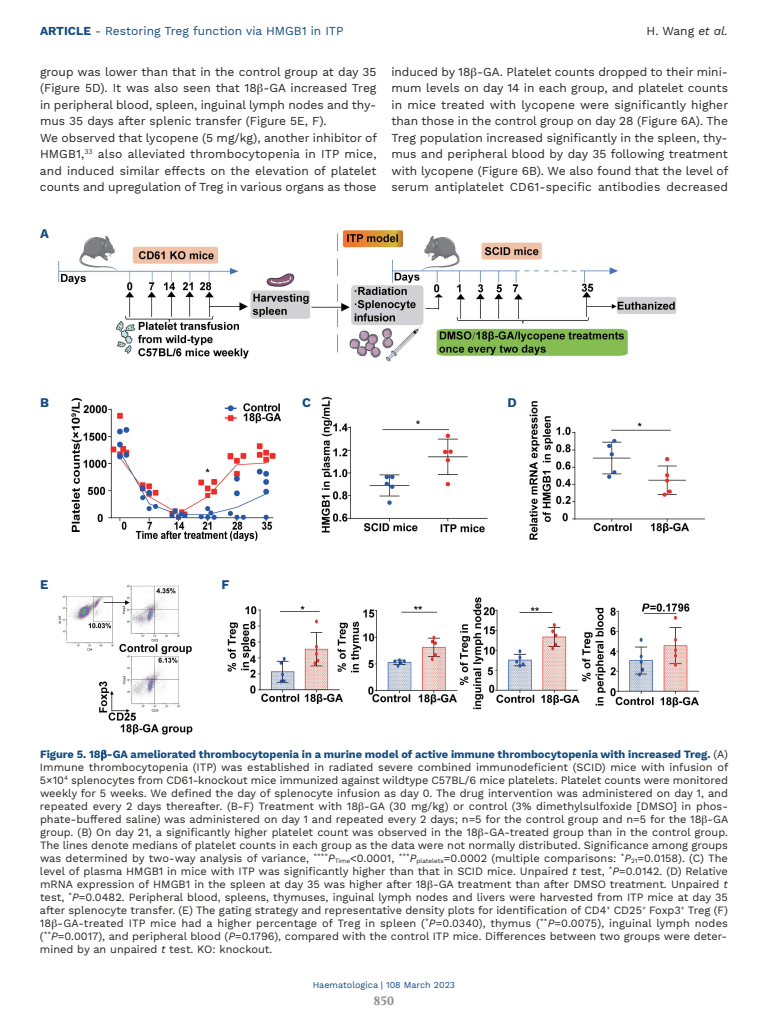
<style>
.page{position:relative;width:768px;height:1024px;background:#fff}
.page>*{position:absolute;margin:0;border:0;box-sizing:border-box;transform-origin:0 0}
.t1{font:700 13px "Work Sans";color:#134a80}
.t2{font:12px/16.5px "Work Sans";color:#222221}
.t3{font:12px "Work Sans";color:#134a80}
.t4{font:700 12px "Volkhov";color:#919190}
.t5{font:11px/13px "Work Sans";color:#222221;text-align:justify}
.t6{font:9px "Work Sans";color:#134a80}
.s1{font-weight:700}
.s2{font-style:italic}
.s3{font-weight:700;color:#134a80}
</style>
<div class="page">
<img style="left:58px;top:230px;width:647px;height:505px">
<p class="t3" style="left:40px;top:24px;width:305px"><span class="s1">ARTICLE</span> - Restoring Treg function via HMGB1 in ITP</p>
<p class="t2" style="left:647px;top:23px;width:83px">H. Wang <span class="s2">et al.</span></p>
<p class="t2" style="left:40px;top:63px;width:339px">group was lower than that in the control group at day 35 (Figure 5D). It was also seen that 18 -GA increased Treg in peripheral blood, spleen, inguinal lymph nodes and thy&shy;mus 35 days after splenic transfer (Figure 5E, F).<br>We observed that lycopene (5 mg/kg), another inhibitor of HMGB1,<sup>33</sup> also alleviated thrombocytopenia in ITP mice, and induced similar effects on the elevation of platelet counts and upregulation of Treg in various organs as those</p>
<p class="t2" style="left:391px;top:63px;width:339px;text-align:justify">induced by 18 -GA. Platelet counts dropped to their mini&shy;mum levels on day 14 in each group, and platelet counts in mice treated with lycopene were significantly higher than those in the control group on day 28 (Figure 6A). The Treg population increased significantly in the spleen, thy&shy;mus and peripheral blood by day 35 following treatment with lycopene (Figure 6B). We also found that the level of serum antiplatelet CD61-specific antibodies decreased</p>
<p class="t1" style="left:40px;top:226px;width:10px">A</p>
<p class="t1" style="left:40px;top:395px;width:10px">B</p>
<p class="t1" style="left:40px;top:577px;width:10px">E</p>
<p class="t1" style="left:222px;top:577px;width:9px">F</p>
<p class="t1" style="left:302px;top:395px;width:10px">C</p>
<p class="t1" style="left:507px;top:395px;width:11px">D</p>
<p class="t5" style="left:40px;top:748px;width:690px"><span class="s3">Figure 5. 18 -GA ameliorated thrombocytopenia in a murine model of active immune thrombocytopenia with increased Treg.</span> (A)<br>Immune thrombocytopenia (ITP) was established in radiated severe combined immunodeficient (SCID) mice with infusion of 5×10<sup>4</sup> splenocytes from CD61-knockout mice immunized against wildtype C57BL/6 mice platelets. Platelet counts were monitored weekly for 5 weeks. We defined the day of splenocyte infusion as day 0. The drug intervention was administered on day 1, and repeated every 2 days thereafter. (B-F) Treatment with 18 -GA (30 mg/kg) or control (3% dimethylsulfoxide [DMSO] in phos&shy;phate-buffered saline) was administered on day 1 and repeated every 2 days; n=5 for the control group and n=5 for the 18 -GA group. (B) On day 21, a significantly higher platelet count was observed in the 18 -GA-treated group than in the control group.<br>The lines denote medians of platelet counts in each group as the data were not normally distributed. Significance among groups was determined by two-way analysis of variance, <sup>****</sup><span class="s2">P</span><sub>Time</sub>&lt;0.0001, <sup>***</sup><span class="s2">P</span><sub>platelets</sub>=0.0002 (multiple comparisons: <sup>*</sup><span class="s2">P</span><sub>21</sub>=0.0158). (C) The level of plasma HMGB1 in mice with ITP was significantly higher than that in SCID mice. Unpaired <span class="s2">t</span> test, <sup>*</sup><span class="s2">P</span>=0.0142. (D) Relative mRNA expression of HMGB1 in the spleen at day 35 was higher after 18 -GA treatment than after DMSO treatment. Unpaired <span class="s2">t </span>test, <sup>*</sup><span class="s2">P</span>=0.0482. Peripheral blood, spleens, thymuses, inguinal lymph nodes and livers were harvested from ITP mice at day 35 after splenocyte transfer. (E) The gating strategy and representative density plots for identification of CD4<sup>+</sup> CD25<sup>+</sup> Foxp3<sup>+</sup> Treg (F)<br>18 -GA-treated ITP mice had a higher percentage of Treg in spleen (<sup>*</sup><span class="s2">P</span>=0.0340), thymus (<sup>**</sup><span class="s2">P</span>=0.0075), inguinal lymph nodes (<sup>**</sup><span class="s2">P</span>=0.0017), and peripheral blood (<span class="s2">P</span>=0.1796), compared with the control ITP mice. Differences between two groups were deter&shy;mined by an unpaired <span class="s2">t</span> test. KO: knockout.</p>
<p class="t6" style="left:313px;top:979px;width:144px">Haematologica | 108 March 2023</p>
<p class="t4" style="left:373px;top:993px;width:23px">850</p>
</div>
